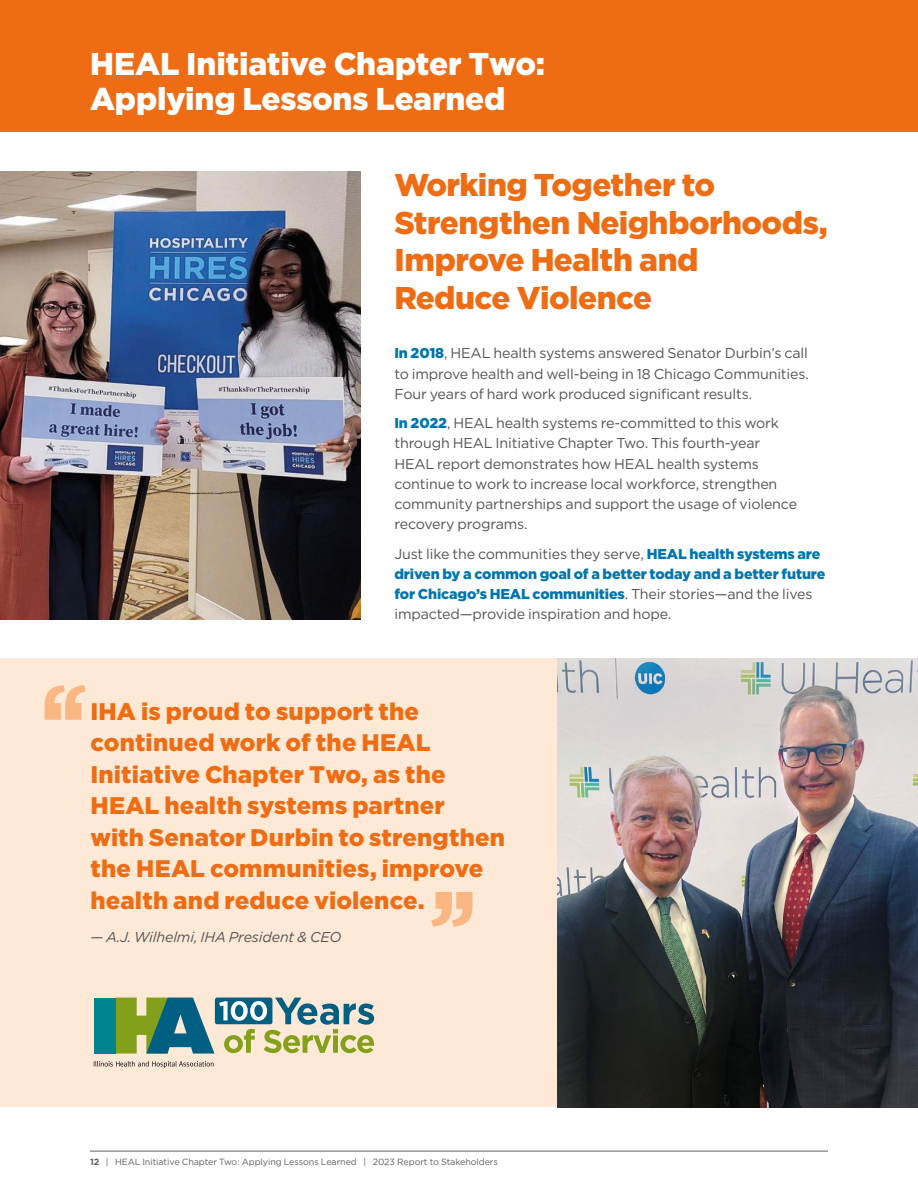
<style>
.page{position:relative;width:918px;height:1188px;background:#fff}
.page>*{position:absolute;margin:0;border:0;box-sizing:border-box;transform-origin:0 0}
.Body_reg_2{font:900 31.5px/37.5px "Gotham";letter-spacing:-.015em;color:#ee6d14}
.Headline_A{font:900 31.5px/34.5px "Gotham";letter-spacing:-.01em;color:#fff}
.Body_reg{font:900 24px/31.5px "Gotham";letter-spacing:.005em;color:#ee6d14}
.Body_reg-2{font:14.25px/20.2px "Gotham";letter-spacing:-.01em;color:#535454;text-align:justify}
.Body_reg-3{font:900 14.25px/20.2px "Gotham";letter-spacing:-.01em;color:#0075ac}
.Body_reg-4{font:italic 14.25px "Gotham";letter-spacing:-.01em;color:#535454}
.t1{font:9px "Gotham";letter-spacing:-.01em;color:#5f6060}
.s1{font-weight:900;color:#0075ac}
.s2{font-weight:400;color:#535454}
.s3{font-weight:700}
</style>
<div class="page">
<hr style="left:90px;top:1151px;width:738px;height:1px;background:#5f6060">
<div style="left:0;top:659px;width:918px;height:448px;background:#fee9d6"></div>
<div style="left:0;top:0;width:918px;height:132px;background:#ee6d14"></div>
<div style="left:94px;top:998px;width:21px;height:56px;background:#00848d"></div>
<svg style="left:94px;top:1061px;width:119px;height:7px"></svg>
<svg style="left:115px;top:998px;width:259px;height:56px"></svg>
<svg style="left:45px;top:685px;width:41px;height:35px"></svg>
<svg style="left:431px;top:892px;width:41px;height:35px"></svg>
<img style="left:0;top:171px;width:361px;height:448px">
<img style="left:557px;top:659px;width:361px;height:448px">
<p class="Headline_A" style="left:90px;top:47px;width:457px">HEAL Initiative Chapter Two:<br>Applying Lessons Learned</p>
<p class="Body_reg_2" style="left:394px;top:166px;width:435px">Working Together to<br>Strengthen Neighborhoods,<br>Improve Health and<br>Reduce Violence</p>
<p class="Body_reg-2" style="left:394px;top:343px;width:416px"><span class="s1">In 2018</span>, HEAL health systems answered Senator Durbin’s call to improve health and well-being in 18 Chicago Communities.<br>Four years of hard work produced significant results.</p>
<p class="Body_reg-2" style="left:394px;top:413px;width:404px;text-align:left"><span class="s1">In 2022</span>, HEAL health systems re-committed to this work through HEAL Initiative Chapter Two. This fourth-year HEAL report demonstrates how HEAL health systems continue to work to increase local workforce, strengthen community partnerships and support the usage of violence recovery programs.</p>
<p class="Body_reg-3" style="left:394px;top:543px;width:433px"><span class="s2">Just like the communities they serve,</span> HEAL health systems are driven by a common goal of a better today and a better future for Chicago’s HEAL communities<span class="s2">. Their stories—and the lives impacted—provide inspiration and hope.</span></p>
<p class="Body_reg" style="left:90px;top:695px;width:416px">IHA is proud to support the continued work of the HEAL<br>Initiative Chapter Two, as the<br>HEAL health systems partner<br>with Senator Durbin to strengthen the HEAL communities, improve health and reduce violence.</p>
<p class="Body_reg-4" style="left:90px;top:928px;width:253px">— A.J. Wilhelmi, IHA President &amp; CEO</p>
<p class="t1" style="left:90px;top:1156px;width:410px"><span class="s3">12</span> | HEAL Initiative Chapter Two: Applying Lessons Learned | 2023 Report to Stakeholders</p>
</div>
